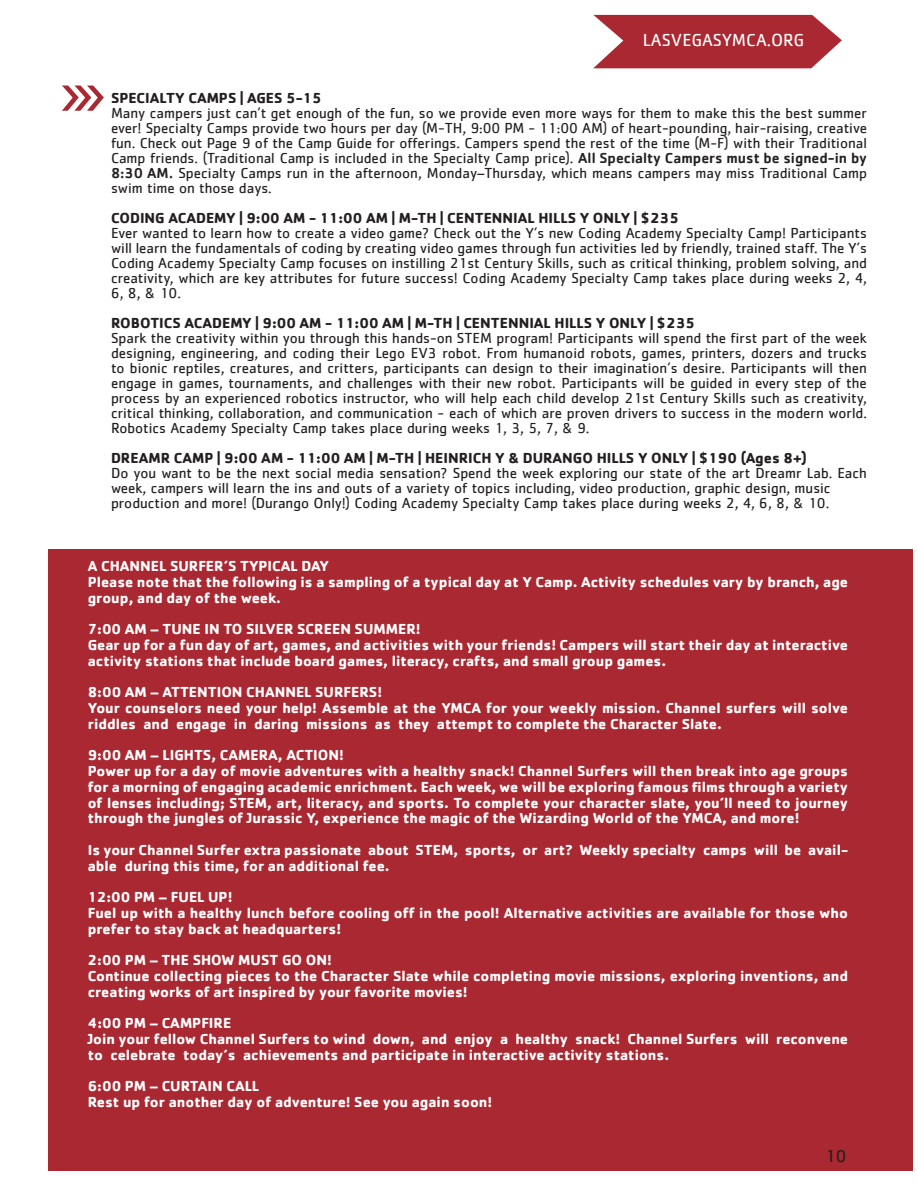
<style>
.page{position:relative;width:918px;height:1188px;background:#fff}
.page>*{position:absolute;margin:0;border:0;box-sizing:border-box;transform-origin:0 0}
.t1{font:18px "Cachet";color:#fff}
.t2{font:18px "Cachet";color:#231f20}
.t3{font:15px/15px "Cachet";color:#231f20;text-align:justify}
.t4{font:700 15px/15.8px "Cachet";color:#fff}
.t5{font:700 15px "Cachet";color:#231f20}
.s1{font-weight:500}
</style>
<div class="page">
<svg style="left:593px;top:15px;width:249px;height:53px;background:#b3424a"></svg>
<svg style="left:62px;top:86px;width:42px;height:25px"></svg>
<div style="left:48px;top:549px;width:865px;height:621px;background:#a92831"></div>
<p class="t1" style="left:643px;top:31px;width:163px">LASVEGASYMCA.ORG</p>
<p class="t5" style="left:111px;top:91px;width:212px">SPECIALTY CAMPS | AGES 5-15</p>
<p class="t3" style="left:111px;top:106px;width:758px">Many campers just can’t get enough of the fun, so we provide even more ways for them to make this the best summer ever! Specialty Camps provide two hours per day (M-TH, 9:00 PM - 11:00 AM) of heart-pounding, hair-raising, creative fun. Check out Page 9 of the Camp Guide for offerings. Campers spend the rest of the time (M-F) with their Traditional Camp friends. (Traditional Camp is included in the Specialty Camp price). <span class="s1">All Specialty Campers must be signed-in by 8:30 AM.</span> Specialty Camps run in the afternoon, Monday–Thursday, which means campers may miss Traditional Camp swim time on those days.</p>
<p class="t5" style="left:111px;top:211px;width:569px">CODING ACADEMY | 9:00 AM - 11:00 AM | M-TH | CENTENNIAL HILLS Y ONLY | $235</p>
<p class="t3" style="left:111px;top:226px;width:757px">Ever wanted to learn how to create a video game? Check out the Y’s new Coding Academy Specialty Camp! Participants will learn the fundamentals of coding by creating video games through fun activities led by friendly, trained staff. The Y’s Coding Academy Specialty Camp focuses on instilling 21st Century Skills, such as critical thinking, problem solving, and creativity, which are key attributes for future success! Coding Academy Specialty Camp takes place during weeks 2, 4, 6, 8, &amp; 10.</p>
<p class="t5" style="left:111px;top:316px;width:586px">ROBOTICS ACADEMY | 9:00 AM - 11:00 AM | M-TH | CENTENNIAL HILLS Y ONLY | $235</p>
<p class="t3" style="left:111px;top:330px;width:758px">Spark the creativity within you through this hands-on STEM program! Participants will spend the first part of the week designing, engineering, and coding their Lego EV3 robot. From humanoid robots, games, printers, dozers and trucks to bionic reptiles, creatures, and critters, participants can design to their imagination’s desire. Participants will then engage in games, tournaments, and challenges with their new robot. Participants will be guided in every step of the process by an experienced robotics instructor, who will help each child develop 21st Century Skills such as creativity, critical thinking, collaboration, and communication - each of which are proven drivers to success in the modern world.<br>Robotics Academy Specialty Camp takes place during weeks 1, 3, 5, 7, &amp; 9.</p>
<p class="t5" style="left:111px;top:451px;width:697px">DREAMR CAMP | 9:00 AM - 11:00 AM | M-TH | HEINRICH Y &amp; DURANGO HILLS Y ONLY | $190 (Ages 8+)</p>
<p class="t3" style="left:111px;top:466px;width:757px;text-align:left">Do you want to be the next social media sensation? Spend the week exploring our state of the art Dreamr Lab. Each week, campers will learn the ins and outs of a variety of topics including, video production, graphic design, music production and more! (Durango Only!) Coding Academy Specialty Camp takes place during weeks 2, 4, 6, 8, &amp; 10.</p>
<p class="t4" style="left:88px;top:559px;width:762px">A CHANNEL SURFER’S TYPICAL DAY<br>Please note that the following is a sampling of a typical day at Y Camp. Activity schedules vary by branch, age group, and day of the week.</p>
<p class="t4" style="left:88px;top:622px;width:762px">7:00 AM – TUNE IN TO SILVER SCREEN SUMMER!<br>Gear up for a fun day of art, games, and activities with your friends! Campers will start their day at interactive activity stations that include board games, literacy, crafts, and small group games.</p>
<p class="t4" style="left:88px;top:685px;width:762px">8:00 AM – ATTENTION CHANNEL SURFERS!<br>Your counselors need your help! Assemble at the YMCA for your weekly mission. Channel surfers will solve riddles and engage in daring missions as they attempt to complete the Character Slate.</p>
<p class="t4" style="left:88px;top:748px;width:762px">9:00 AM – LIGHTS, CAMERA, ACTION!<br>Power up for a day of movie adventures with a healthy snack! Channel Surfers will then break into age groups for a morning of engaging academic enrichment. Each week, we will be exploring famous films through a variety of lenses including; STEM, art, literacy, and sports. To complete your character slate, you’ll need to journey through the jungles of Jurassic Y, experience the magic of the Wizarding World of the YMCA, and more!</p>
<p class="t4" style="left:88px;top:843px;width:762px">Is your Channel Surfer extra passionate about STEM, sports, or art? Weekly specialty camps will be avail&shy;able during this time, for an additional fee.</p>
<p class="t4" style="left:88px;top:890px;width:762px">12:00 PM – FUEL UP!<br>Fuel up with a healthy lunch before cooling off in the pool! Alternative activities are available for those who prefer to stay back at headquarters!</p>
<p class="t4" style="left:88px;top:953px;width:762px">2:00 PM – THE SHOW MUST GO ON!<br>Continue collecting pieces to the Character Slate while completing movie missions, exploring inventions, and creating works of art inspired by your favorite movies!</p>
<p class="t4" style="left:88px;top:1016px;width:762px">4:00 PM – CAMPFIRE<br>Join your fellow Channel Surfers to wind down, and enjoy a healthy snack! Channel Surfers will reconvene to celebrate today’s achievements and participate in interactive activity stations.</p>
<p class="t4" style="left:88px;top:1079px;width:406px">6:00 PM – CURTAIN CALL<br>Rest up for another day of adventure! See you again soon!</p>
<p class="t2" style="left:825px;top:1148px;width:23px">10</p>
</div>
